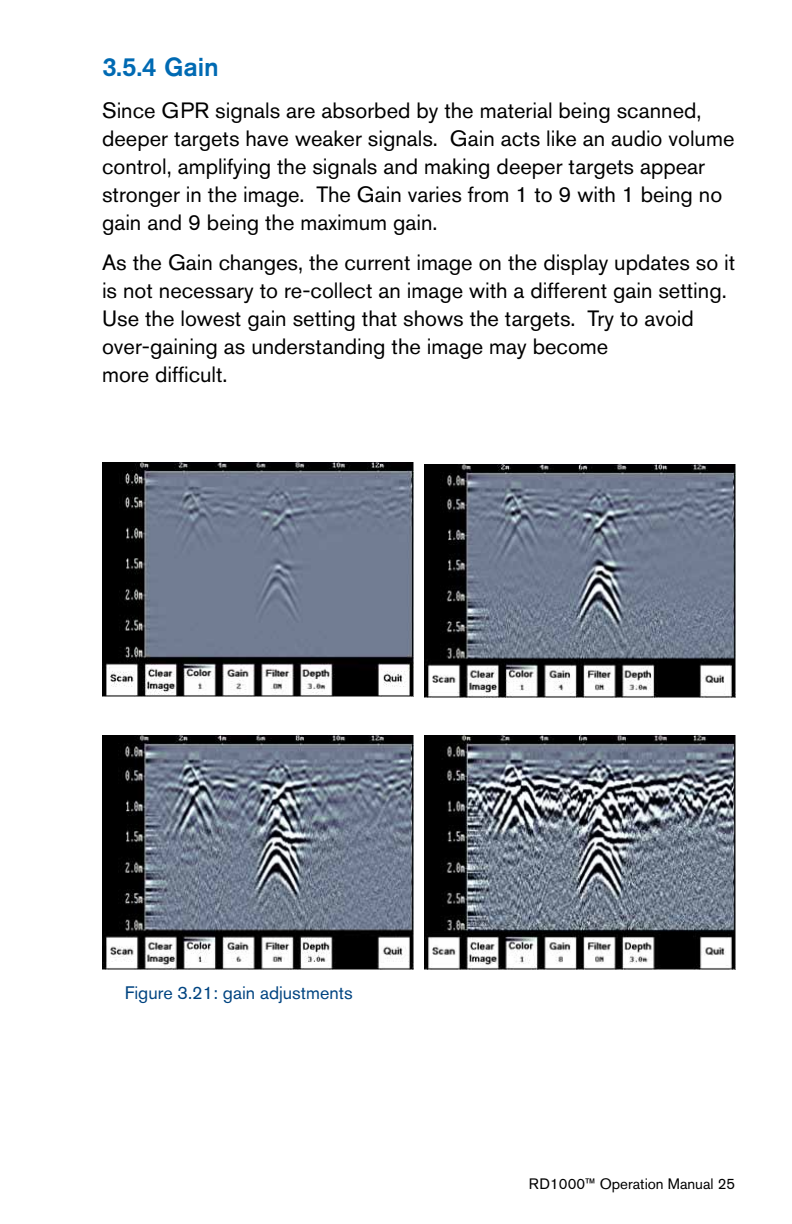
<style>
.page{position:relative;width:792px;height:1224px;background:#fff}
.page>*{position:absolute;margin:0;border:0;box-sizing:border-box;transform-origin:0 0}
.t1{font:500 26px "Akzidenz Grotesk BE";color:#006ab3}
.t2{font:22px/28px "Akzidenz Grotesk BE";color:#000}
.t3{font:18px "Akzidenz Grotesk BE";color:#004481}
.t4{font:15px "Akzidenz Grotesk BE";color:#000}
</style>
<div class="page">
<img style="left:102px;top:462px;width:311px;height:234px">
<img style="left:424px;top:464px;width:311px;height:233px">
<img style="left:102px;top:736px;width:311px;height:233px">
<img style="left:424px;top:736px;width:311px;height:233px">
<p class="t1" style="left:102px;top:51px;width:118px">3.5.4 Gain</p>
<p class="t2" style="left:102px;top:97px;width:634px">Since GPR signals are absorbed by the material being scanned, deeper targets have weaker signals. Gain acts like an audio volume control, amplifying the signals and making deeper targets appear stronger in the image. The Gain varies from 1 to 9 with 1 being no gain and 9 being the maximum gain.</p>
<p class="t2" style="left:102px;top:248px;width:635px">As the Gain changes, the current image on the display updates so it is not necessary to re-collect an image with a different gain setting.<br>Use the lowest gain setting that shows the targets. Try to avoid over-gaining as understanding the image may become<br>more difficult.</p>
<p class="t3" style="left:125px;top:982px;width:229px">Figure 3.21: gain adjustments</p>
<p class="t4" style="left:529px;top:1175px;width:208px">RD1000™ Operation Manual 25</p>
</div>
